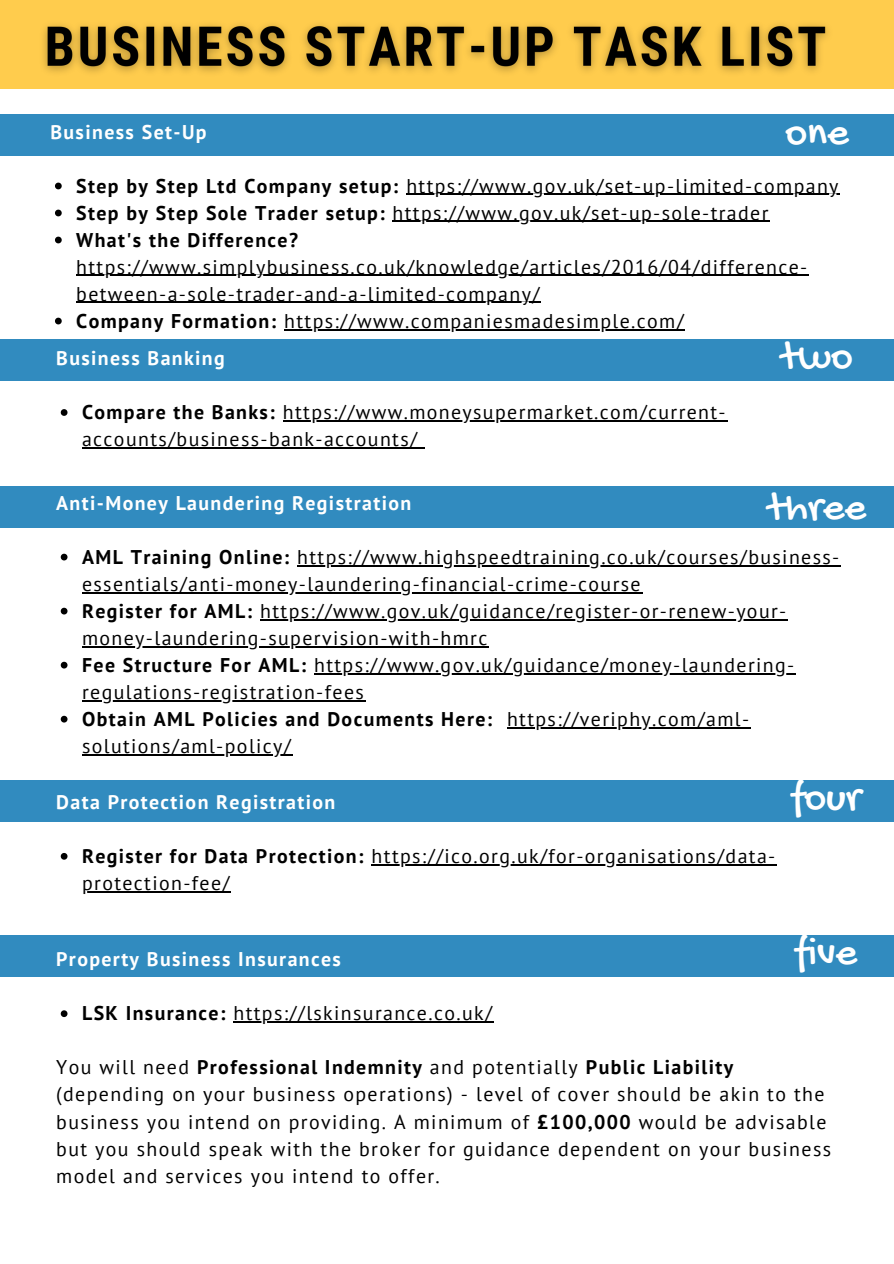
<style>
.page{position:relative;width:894px;height:1264px;background:#fff}
.page>*{position:absolute;margin:0;border:0;box-sizing:border-box;transform-origin:0 0}
.t1{font:42px "Gochi Hand";color:#fff}
.t2{font:19.8px/27px "PT Sans";letter-spacing:.07em;color:#000}
.t3{font:700 19.8px/27px "PT Sans";letter-spacing:.07em;color:#000}
.t4{font:700 19.8px "PT Sans";letter-spacing:.07em;color:#fff}
.s1{font-weight:700}
.s2{font-weight:400}
</style>
<div class="page">
<div style="left:0;top:0;width:893px;height:89px;background:#ffcc4d"></div>
<div style="left:0;top:115px;width:893px;height:41px;background:#318bbf"></div>
<svg style="left:55px;top:183px;width:7px;height:6px"></svg>
<hr style="left:406px;top:194px;width:433px;height:1px;background:#000">
<svg style="left:55px;top:210px;width:7px;height:6px"></svg>
<hr style="left:392px;top:221px;width:377px;height:1px;background:#000">
<svg style="left:55px;top:237px;width:7px;height:6px"></svg>
<hr style="left:76px;top:275px;width:732px;height:1px;background:#000">
<hr style="left:76px;top:302px;width:464px;height:1px;background:#000">
<svg style="left:55px;top:318px;width:7px;height:6px"></svg>
<hr style="left:284px;top:329px;width:401px;height:1px;background:#000">
<div style="left:0;top:339px;width:893px;height:41px;background:#318bbf"></div>
<div style="left:0;top:486px;width:893px;height:41px;background:#318bbf"></div>
<div style="left:0;top:780px;width:893px;height:41px;background:#318bbf"></div>
<div style="left:0;top:935px;width:893px;height:41px;background:#318bbf"></div>
<svg style="left:61px;top:553px;width:6px;height:7px"></svg>
<hr style="left:297px;top:565px;width:543px;height:1px;background:#000">
<hr style="left:82px;top:592px;width:560px;height:1px;background:#000">
<svg style="left:61px;top:607px;width:6px;height:7px"></svg>
<hr style="left:260px;top:619px;width:527px;height:1px;background:#000">
<hr style="left:82px;top:646px;width:406px;height:1px;background:#000">
<svg style="left:61px;top:661px;width:6px;height:7px"></svg>
<hr style="left:314px;top:673px;width:481px;height:1px;background:#000">
<hr style="left:82px;top:700px;width:283px;height:1px;background:#000">
<svg style="left:61px;top:715px;width:6px;height:7px"></svg>
<hr style="left:507px;top:727px;width:243px;height:1px;background:#000">
<hr style="left:82px;top:754px;width:210px;height:1px;background:#000">
<svg style="left:61px;top:1010px;width:6px;height:7px"></svg>
<hr style="left:233px;top:1021px;width:260px;height:1px;background:#000">
<img style="left:43px;top:24px;width:785px;height:49px">
<svg style="left:61px;top:409px;width:6px;height:7px"></svg>
<hr style="left:283px;top:420px;width:444px;height:1px;background:#000">
<hr style="left:82px;top:447px;width:336px;height:1px;background:#000">
<svg style="left:61px;top:853px;width:6px;height:6px"></svg>
<hr style="left:371px;top:864px;width:405px;height:1px;background:#000">
<hr style="left:82px;top:891px;width:149px;height:1px;background:#000">
<p class="t4" style="left:50px;top:118px;width:157px">Business Set-Up</p>
<h2 class="t2" style="left:76px;top:172px;width:763px"><span class="s1">Step by Step Ltd Company setup:</span> https://www.gov.uk/set-up-limited-company</h2>
<h3 class="t2" style="left:76px;top:199px;width:693px"><span class="s1">Step by Step Sole Trader setup:</span> https://www.gov.uk/set-up-sole-trader</h3>
<p class="t3" style="left:76px;top:226px;width:223px">What's the Difference?</p>
<p class="t2" style="left:76px;top:253px;width:732px">https://www.simplybusiness.co.uk/knowledge/articles/2016/04/difference-</p>
<p class="t2" style="left:76px;top:280px;width:608px">between-a-sole-trader-and-a-limited-company/<br><span class="s1">Company Formation:</span> https://www.companiesmadesimple.com/</p>
<h1 class="t1" style="left:785px;top:111px;width:65px">one</h1>
<p class="t4" style="left:56px;top:345px;width:170px">Business Banking</p>
<p class="t2" style="left:82px;top:398px;width:645px"><span class="s1">Compare the Banks:</span> https://www.moneysupermarket.com/current&shy;accounts/business-bank-accounts/</p>
<h1 class="t1" style="left:781px;top:334px;width:73px">two</h1>
<h1 class="t1" style="left:768px;top:485px;width:99px">three</h1>
<h2 class="t4" style="left:56px;top:489px;width:356px">Anti-Money Laundering Registration</h2>
<h3 class="t2" style="left:82px;top:543px;width:758px"><span class="s1">AML Training Online:</span> https://www.highspeedtraining.co.uk/courses/business-</h3>
<h2 class="t2" style="left:82px;top:570px;width:705px">essentials/anti-money-laundering-financial-crime-course<br><span class="s1">Register for AML:</span> https://www.gov.uk/guidance/register-or-renew-your-</h2>
<p class="t2" style="left:82px;top:624px;width:713px">money-laundering-supervision-with-hmrc<br><span class="s1">Fee Structure For AML:</span> https://www.gov.uk/guidance/money-laundering-</p>
<p class="t3" style="left:82px;top:678px;width:411px"><span class="s2">regulations-registration-fees<br></span>Obtain AML Policies and Documents Here:</p>
<p class="t2" style="left:507px;top:705px;width:244px">https://veriphy.com/aml-</p>
<h2 class="t2" style="left:82px;top:732px;width:210px">solutions/aml-policy/</h2>
<p class="t4" style="left:56px;top:788px;width:280px">Data Protection Registration</p>
<p class="t2" style="left:82px;top:842px;width:694px"><span class="s1">Register for Data Protection:</span> https://ico.org.uk/for-organisations/data&shy;protection-fee/</p>
<h1 class="t1" style="left:791px;top:775px;width:71px">four</h1>
<h1 class="t1" style="left:794px;top:930px;width:64px">five</h1>
<h3 class="t4" style="left:56px;top:946px;width:286px">Property Business Insurances</h3>
<p class="t2" style="left:82px;top:999px;width:411px"><span class="s1">LSK Insurance:</span> https://lskinsurance.co.uk/</p>
<h2 class="t3" style="left:56px;top:1053px;width:678px"><span class="s2">You will need</span> Professional Indemnity <span class="s2">and potentially</span> Public Liability</h2>
<h3 class="t2" style="left:56px;top:1080px;width:776px">(depending on your business operations) - level of cover should be akin to the business you intend on providing. A minimum of <span class="s1">£100,000</span> would be advisable but you should speak with the broker for guidance dependent on your business model and services you intend to offer.</h3>
</div>
